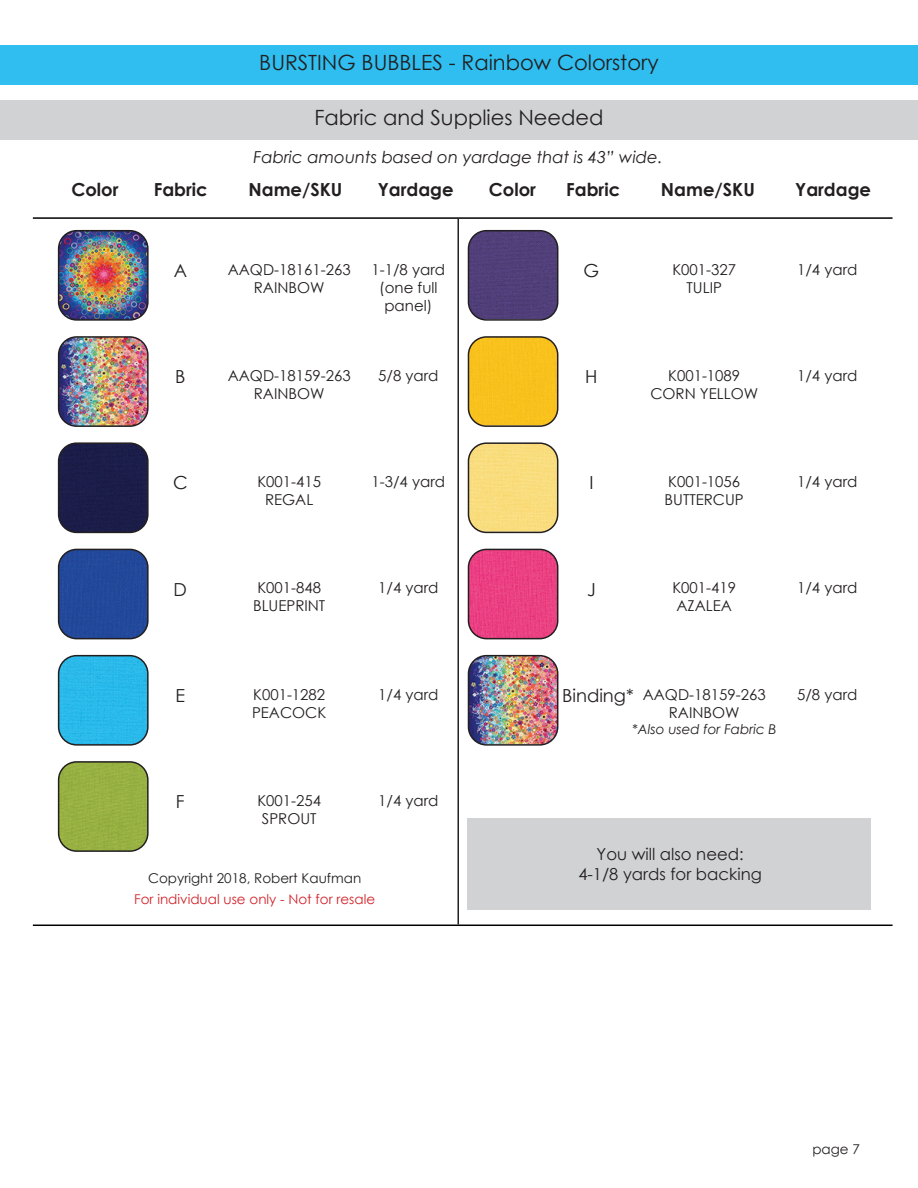
<style>
.page{position:relative;width:918px;height:1188px;background:#fff}
.page>*{position:absolute;margin:0;border:0;box-sizing:border-box;transform-origin:0 0}
.t1{font:21px "Century Gothic";color:#231f20}
.t2{font:700 18px "Century Gothic";color:#231f20}
.t3{font:18px "Century Gothic";color:#231f20}
.t4{font:italic 16.5px "Century Gothic";color:#231f20}
.t5{font:16.5px/19.8px "Century Gothic";color:#231f20;text-align:center}
.t6{font:15px/18px "Century Gothic";color:#231f20;text-align:center}
.t7{font:13.5px "Century Gothic";color:#d1232a}
.t8{font:13.5px "Century Gothic";color:#231f20}
.t9{font:italic 13.5px "Century Gothic";color:#231f20}
</style>
<div class="page">
<div style="left:0;top:100px;width:918px;height:40px;background:#d1d2d4"></div>
<div style="left:0;top:45px;width:918px;height:40px;background:#2fbeef"></div>
<img style="left:468px;top:231px;width:90px;height:87px">
<div style="left:468px;top:230px;width:90px;height:91px;border:2px solid #231f20;border-radius:18px"></div>
<div style="left:468px;top:337px;width:90px;height:89px;background:#f9c11d"></div>
<div style="left:468px;top:336px;width:90px;height:91px;border:2px solid #231f20;border-radius:18px"></div>
<img style="left:468px;top:445px;width:90px;height:87px">
<div style="left:468px;top:442px;width:90px;height:91px;border:2px solid #231f20;border-radius:18px"></div>
<img style="left:468px;top:549px;width:90px;height:89px">
<div style="left:468px;top:549px;width:90px;height:90px;border:2px solid #231f20;border-radius:18px"></div>
<img style="left:468px;top:656px;width:90px;height:87px">
<div style="left:468px;top:655px;width:90px;height:91px;border:2px solid #231f20;border-radius:18px"></div>
<hr style="left:33px;top:217px;width:860px;height:2px;background:#000">
<hr style="left:33px;top:925px;width:860px;height:1px;background:#000">
<hr style="left:458px;top:219px;width:1px;height:706px;background:#231f20">
<img style="left:59px;top:231px;width:87px;height:87px">
<div style="left:58px;top:230px;width:91px;height:91px;border:2px solid #231f20;border-radius:18px"></div>
<img style="left:59px;top:339px;width:87px;height:87px">
<div style="left:58px;top:336px;width:91px;height:91px;border:2px solid #231f20;border-radius:18px"></div>
<div style="left:59px;top:445px;width:87px;height:87px;background:#1b1d49"></div>
<div style="left:58px;top:442px;width:91px;height:91px;border:2px solid #231f20;border-radius:18px"></div>
<div style="left:59px;top:549px;width:87px;height:90px;background:#22489a"></div>
<div style="left:58px;top:549px;width:91px;height:90px;border:2px solid #231f20;border-radius:18px"></div>
<img style="left:59px;top:656px;width:87px;height:87px">
<div style="left:58px;top:655px;width:91px;height:91px;border:2px solid #231f20;border-radius:18px"></div>
<div style="left:59px;top:764px;width:87px;height:87px;background:#98b042"></div>
<div style="left:58px;top:761px;width:91px;height:91px;border:2px solid #231f20;border-radius:18px"></div>
<div style="left:467px;top:818px;width:404px;height:92px;background:#d1d2d4"></div>
<h1 class="t1" style="left:259px;top:48px;width:401px">BURSTING BUBBLES - Rainbow Colorstory</h1>
<h1 class="t1" style="left:314px;top:103px;width:291px">Fabric and Supplies Needed</h1>
<p class="t4" style="left:253px;top:145px;width:411px">Fabric amounts based on yardage that is 43” wide.</p>
<p class="t2" style="left:71px;top:176px;width:49px">Color</p>
<p class="t2" style="left:154px;top:176px;width:56px">Fabric</p>
<p class="t2" style="left:248px;top:176px;width:95px">Name/SKU</p>
<p class="t2" style="left:378px;top:176px;width:77px">Yardage</p>
<p class="t2" style="left:489px;top:176px;width:49px">Color</p>
<p class="t2" style="left:566px;top:176px;width:55px">Fabric</p>
<p class="t2" style="left:661px;top:176px;width:95px">Name/SKU</p>
<p class="t2" style="left:795px;top:176px;width:77px">Yardage</p>
<p class="t3" style="left:174px;top:258px;width:15px">A</p>
<p class="t6" style="left:228px;top:260px;width:124px">AAQD-18161-263<br>RAINBOW</p>
<p class="t6" style="left:371px;top:260px;width:75px">1-1/8 yard (one full panel)</p>
<p class="t3" style="left:584px;top:258px;width:17px">G</p>
<p class="t6" style="left:672px;top:260px;width:65px">K001-327<br>TULIP</p>
<p class="t6" style="left:797px;top:260px;width:62px">1/4 yard</p>
<p class="t3" style="left:175px;top:364px;width:12px">B</p>
<p class="t6" style="left:228px;top:366px;width:124px">AAQD-18159-263<br>RAINBOW</p>
<p class="t6" style="left:378px;top:366px;width:62px">5/8 yard</p>
<p class="t3" style="left:585px;top:364px;width:14px">H</p>
<p class="t6" style="left:650px;top:366px;width:109px">K001-1089<br>CORN YELLOW</p>
<p class="t6" style="left:797px;top:366px;width:62px">1/4 yard</p>
<p class="t3" style="left:173px;top:470px;width:16px">C</p>
<p class="t6" style="left:257px;top:472px;width:65px">K001-415<br>REGAL</p>
<p class="t6" style="left:371px;top:472px;width:75px">1-3/4 yard</p>
<p class="t3" style="left:589px;top:470px;width:6px">I</p>
<p class="t6" style="left:665px;top:472px;width:81px;text-align:left">K001-1056<br>BUTTERCUP</p>
<p class="t6" style="left:797px;top:472px;width:62px">1/4 yard</p>
<p class="t3" style="left:174px;top:576px;width:15px">D</p>
<p class="t6" style="left:253px;top:579px;width:74px;text-align:left">K001-848<br>BLUEPRINT</p>
<p class="t6" style="left:378px;top:579px;width:62px">1/4 yard</p>
<p class="t3" style="left:587px;top:576px;width:10px">J</p>
<p class="t6" style="left:672px;top:579px;width:65px;text-align:left">K001-419<br>AZALEA</p>
<p class="t6" style="left:797px;top:579px;width:62px">1/4 yard</p>
<p class="t3" style="left:176px;top:683px;width:11px">E</p>
<p class="t6" style="left:252px;top:685px;width:76px;text-align:left">K001-1282<br>PEACOCK</p>
<p class="t6" style="left:378px;top:685px;width:62px">1/4 yard</p>
<p class="t3" style="left:562px;top:683px;width:73px">Binding*</p>
<p class="t6" style="left:643px;top:685px;width:124px">AAQD-18159-263<br>RAINBOW</p>
<p class="t9" style="left:632px;top:719px;width:146px">*Also used for Fabric B</p>
<p class="t6" style="left:797px;top:685px;width:62px">5/8 yard</p>
<p class="t3" style="left:176px;top:789px;width:10px">F</p>
<p class="t6" style="left:257px;top:791px;width:65px">K001-254<br>SPROUT</p>
<p class="t6" style="left:378px;top:791px;width:62px">1/4 yard</p>
<p class="t8" style="left:148px;top:869px;width:215px">Copyright 2018, Robert Kaufman</p>
<p class="t7" style="left:134px;top:890px;width:243px">For individual use only - Not for resale</p>
<p class="t5" style="left:578px;top:844px;width:185px">You will also need:<br>4-1/8 yards for backing</p>
<p class="t8" style="left:812px;top:1140px;width:49px">page 7</p>
</div>
